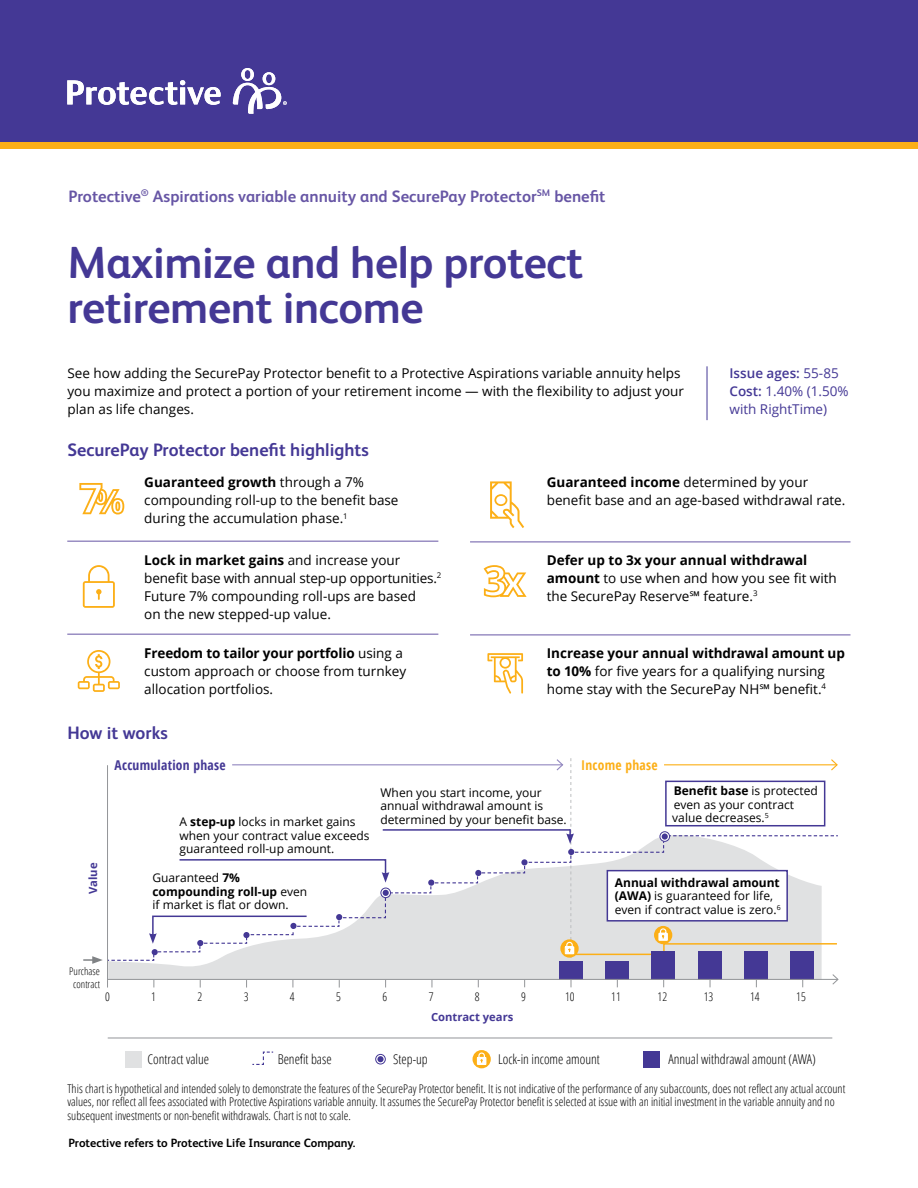
<style>
.page{position:relative;width:918px;height:1188px;background:#fff}
.page>*{position:absolute;margin:0;border:0;box-sizing:border-box;transform-origin:0 0}
.t1{font:700 45px/45px "FS Albert Pro";letter-spacing:-.01em;color:#443895}
.t2{font:700 18px "FS Albert Pro";color:#443895}
.t3{font:700 16.5px "FS Albert Pro";color:#6756a5}
.t4{font:13.5px/18px "Open Sans";color:#000}
.t5{font:300 condensed 13.5px "Open Sans";color:#000}
.t6{font:13.5px/18px "Open Sans";color:#443895}
.t7{font:700 condensed 13.5px "Open Sans";letter-spacing:.02em;color:#443895}
.t8{font:700 condensed 13.5px "Open Sans";letter-spacing:.02em;color:#fcaf17}
.t9{font:300 condensed 12px/13.5px "Open Sans";color:#000}
.t10{font:12px/13.5px "Open Sans";color:#000}
.t11{font:700 12px "FS Albert Pro";color:#000}
.t12{font:700 11.25px "Open Sans";color:#443895}
.t13{font:300 condensed 10.5px/12.8px "Open Sans";color:#000;text-align:center}
.s1{font-weight:600}
.s2{font-weight:700}
</style>
<div class="page">
<div style="left:0;top:0;width:918px;height:145px;background:#443895"></div>
<div style="left:0;top:142px;width:918px;height:7px;background:#fcaf17"></div>
<svg style="left:67px;top:80px;width:154px;height:25px"></svg>
<svg style="left:233px;top:68px;width:54px;height:46px"></svg>
<hr style="left:67px;top:541px;width:371px;height:1px;background:#6756a5">
<hr style="left:470px;top:542px;width:380px;height:1px;background:#6756a5">
<hr style="left:67px;top:634px;width:371px;height:1px;background:#6756a5">
<hr style="left:470px;top:635px;width:380px;height:1px;background:#6756a5">
<svg style="left:83px;top:758px;width:756px;height:230px"></svg>
<div style="left:660px;top:831px;width:10px;height:11px;border:1px solid #443895;border-radius:50%"></div>
<div style="left:662px;top:833px;width:6px;height:7px;background:#443895;border-radius:50%"></div>
<svg style="left:490px;top:481px;width:34px;height:47px"></svg>
<svg style="left:487px;top:653px;width:36px;height:41px"></svg>
<svg style="left:484px;top:565px;width:43px;height:32px"></svg>
<hr style="left:707px;top:366px;width:1px;height:54px;background:#443895">
<svg style="left:83px;top:565px;width:32px;height:43px"></svg>
<svg style="left:78px;top:650px;width:42px;height:42px"></svg>
<svg style="left:79px;top:483px;width:45px;height:31px"></svg>
<div style="left:125px;top:1051px;width:16px;height:16px;background:#e0e1e2"></div>
<div style="left:643px;top:1051px;width:17px;height:16px;background:#443895"></div>
<svg style="left:252px;top:1051px;width:22px;height:14px"></svg>
<div style="left:473px;top:1050px;width:18px;height:18px;background:#fcaf17;border-radius:50%"></div>
<svg style="left:476px;top:1052px;width:11px;height:13px"></svg>
<div style="left:375px;top:1054px;width:11px;height:10px;border:1px solid #443895;border-radius:50%"></div>
<div style="left:377px;top:1056px;width:7px;height:6px;background:#443895;border-radius:50%"></div>
<hr style="left:108px;top:1038px;width:724px;height:1px;background:#939598">
<p class="t3" style="left:69px;top:184px;width:538px">Protective<sup>®</sup> Aspirations variable annuity and SecurePay Protector<sup>SM</sup> benefit</p>
<h1 class="t1" style="left:68px;top:237px;width:517px">Maximize and help protect retirement income</h1>
<p class="t4" style="left:68px;top:364px;width:618px">See how adding the SecurePay Protector benefit to a Protective Aspirations variable annuity helps you maximize and protect a portion of your retirement income — with the flexibility to adjust your plan as life changes.</p>
<h2 class="t2" style="left:68px;top:437px;width:303px">SecurePay Protector benefit highlights</h2>
<p class="t6" style="left:730px;top:364px;width:121px"><span class="s1">Issue ages:</span> 55-85<br><span class="s1">Cost:</span> 1.40% (1.50% with RightTime)</p>
<p class="t4" style="left:144px;top:473px;width:256px"><span class="s2">Guaranteed growth</span> through a 7% compounding roll-up to the benefit base during the accumulation phase.<sup>1</sup></p>
<p class="t4" style="left:144px;top:551px;width:299px"><span class="s2">Lock in market gains</span> and increase your benefit base with annual step-up opportunities.<sup>2<br></sup>Future 7% compounding roll-ups are based<br>on the new stepped-up value.</p>
<p class="t4" style="left:144px;top:644px;width:263px"><span class="s2">Freedom to tailor your portfolio</span> using a custom approach or choose from turnkey allocation portfolios.</p>
<h2 class="t2" style="left:68px;top:720px;width:102px">How it works</h2>
<p class="t4" style="left:547px;top:473px;width:300px"><span class="s2">Guaranteed income</span> determined by your benefit base and an age-based withdrawal rate.</p>
<p class="t4" style="left:547px;top:551px;width:292px"><span class="s2">Defer up to 3x your annual withdrawal amount</span> to use when and how you see fit with the SecurePay Reserve℠ feature.<sup>3</sup></p>
<p class="t4" style="left:547px;top:644px;width:300px"><span class="s2">Increase your annual withdrawal amount up to 10%</span> for five years for a qualifying nursing home stay with the SecurePay NH℠ benefit.<sup>4</sup></p>
<p class="t12" style="left:85px;top:894px;width:33px;rotate:-90deg">Value</p>
<p class="t7" style="left:115px;top:756px;width:113px">Accumulation phase</p>
<p class="t8" style="left:581px;top:756px;width:78px">Income phase</p>
<p class="t10" style="left:180px;top:815px;width:192px">A <span class="s2">step-up</span> locks in market gains when your contract value exceeds guaranteed roll-up amount.</p>
<p class="t10" style="left:381px;top:785px;width:188px">When you start income, your annual withdrawal amount is determined by your benefit base.</p>
<p class="t10" style="left:672px;top:784px;width:147px"><span class="s2">Benefit base</span> is protected even as your contract value decreases.<sup>5</sup></p>
<p class="t10" style="left:152px;top:871px;width:156px">Guaranteed <span class="s2">7% compounding roll-up</span> even if market is flat or down.</p>
<p class="t10" style="left:615px;top:875px;width:167px"><span class="s2">Annual withdrawal amount (AWA)</span> is guaranteed for life, even if contract value is zero.<sup>6</sup></p>
<p class="t13" style="left:69px;top:964px;width:32px">Purchase contract</p>
<p class="t9" style="left:105px;top:989px;width:6px">0</p>
<p class="t9" style="left:151px;top:989px;width:6px">1</p>
<p class="t9" style="left:197px;top:989px;width:6px">2</p>
<p class="t9" style="left:244px;top:989px;width:6px">3</p>
<p class="t9" style="left:290px;top:989px;width:6px">4</p>
<p class="t9" style="left:336px;top:989px;width:6px">5</p>
<p class="t9" style="left:382px;top:989px;width:6px">6</p>
<p class="t9" style="left:429px;top:989px;width:6px">7</p>
<p class="t9" style="left:475px;top:989px;width:6px">8</p>
<p class="t9" style="left:521px;top:989px;width:6px">9</p>
<p class="t9" style="left:565px;top:989px;width:11px">10</p>
<p class="t9" style="left:611px;top:989px;width:11px">11</p>
<p class="t9" style="left:658px;top:989px;width:11px">12</p>
<p class="t9" style="left:704px;top:989px;width:11px">13</p>
<p class="t9" style="left:750px;top:989px;width:11px">14</p>
<p class="t9" style="left:796px;top:989px;width:11px">15</p>
<p class="t12" style="left:431px;top:1009px;width:84px">Contract years</p>
<p class="t5" style="left:148px;top:1050px;width:63px">Contract value</p>
<p class="t5" style="left:278px;top:1050px;width:55px">Benefit base</p>
<p class="t5" style="left:393px;top:1050px;width:36px">Step-up</p>
<p class="t5" style="left:498px;top:1050px;width:103px">Lock-in income amount</p>
<p class="t5" style="left:668px;top:1050px;width:149px">Annual withdrawal amount (AWA)</p>
<p class="t9" style="left:68px;top:1081px;width:779px">This chart is hypothetical and intended solely to demonstrate the features of the SecurePay Protector benefit. It is not indicative of the performance of any subaccounts, does not reflect any actual account values, nor reflect all fees associated with Protective Aspirations variable annuity. It assumes the SecurePay Protector benefit is selected at issue with an initial investment in the variable annuity and no subsequent investments or non-benefit withdrawals. Chart is not to scale.</p>
<p class="t11" style="left:69px;top:1135px;width:288px">Protective refers to Protective Life Insurance Company.</p>
</div>
